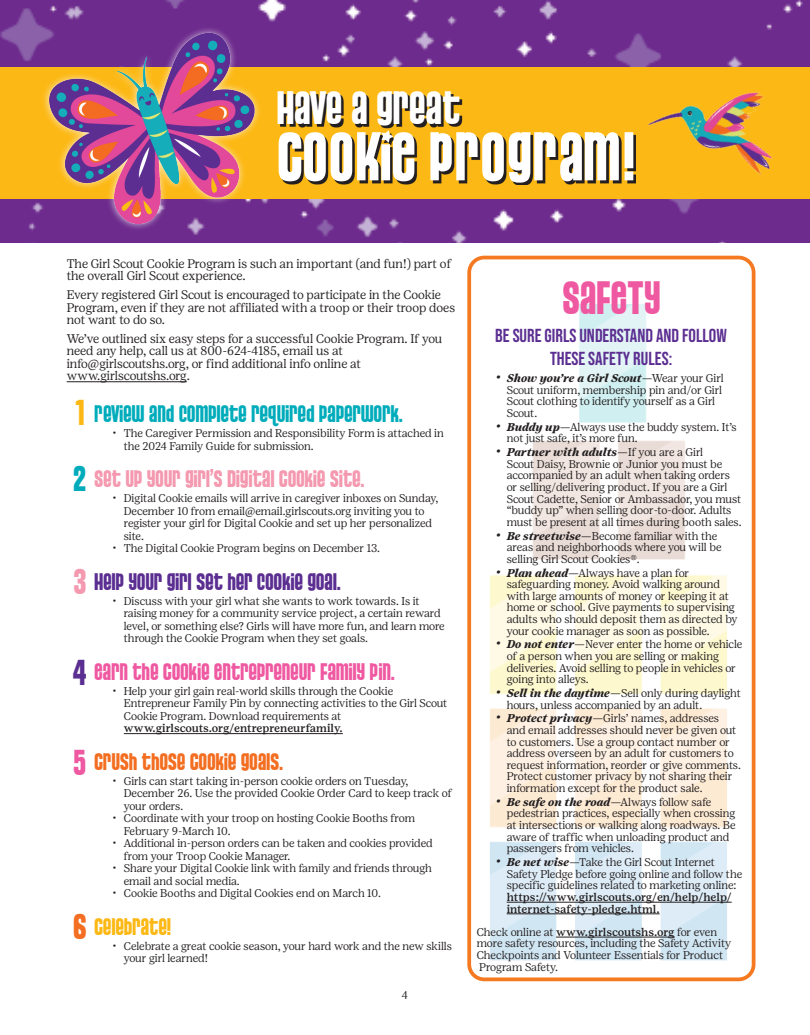
<style>
.page{position:relative;width:810px;height:1035px;background:#fff}
.page>*{position:absolute;margin:0;border:0;box-sizing:border-box;transform-origin:0 0}
.t1{font:72.5px "Pussycat Snickers";color:#fff}
.t2{font:48.75px "Pussycat Snickers";color:#fff}
.t3{font:48.75px "Pussycat Snickers";color:#ef59a1}
.t4{font:37.5px "Pussycat Snickers";color:#fcb814}
.t5{font:37.5px "Pussycat Snickers";color:#00acbb}
.t6{font:37.5px "Pussycat Snickers";color:#f499af}
.t7{font:37.5px "Pussycat Snickers";color:#5b2e91}
.t8{font:37.5px "Pussycat Snickers";color:#ef59a1}
.t9{font:37.5px "Pussycat Snickers";color:#f36e21}
.t10{font:25px "Pussycat Snickers";color:#00acbb}
.t11{font:25px "Pussycat Snickers";color:#ef59a1}
.t12{font:25px "Pussycat Snickers";color:#f499af}
.t13{font:25px "Pussycat Snickers";color:#5b2e91}
.t14{font:25px "Pussycat Snickers";color:#f36e21}
.t15{font:25px "Pussycat Snickers";color:#fcb814}
.t16{font:18.75px/22.5px "Bebas Neue";color:#5b2e91;text-align:center}
.t17{font:300 12.5px/12.5px "Girl Scout Display";color:#231f20}
.t18{font:300 11.25px/11.6px "Girl Scout Display";color:#231f20}
.t19{font:500 11.25px/11.6px "Girl Scout Text";color:#231f20}
.t20{font:italic 700 11.25px "Girl Scout Text";color:#231f20}
.s1{font-family:"Girl Scout Display";font-weight:300;font-style:normal}
.s2{font-family:"Girl Scout Text";font-weight:700;font-style:italic}
.s3{font-family:"Girl Scout Text";font-weight:500}
</style>
<div class="page">
<img style="left:490px;top:304px;width:242px;height:657px">
<hr style="left:67px;top:381px;width:120px;height:1px;background:#231f20">
<hr style="left:124px;top:733px;width:219px;height:1px;background:#231f20">
<hr style="left:507px;top:902px;width:225px;height:1px;background:#231f20">
<hr style="left:507px;top:914px;width:153px;height:1px;background:#231f20">
<hr style="left:556px;top:937px;width:119px;height:1px;background:#231f20">
<div style="left:467px;top:256px;width:289px;height:725px;border:4px solid #f47921;border-radius:15px"></div>
<img style="left:0;top:0;width:810px;height:243px">
<div style="left:0;top:68px;width:810px;height:131px;background:#fcb814"></div>
<svg style="left:280px;top:94px;width:342px;height:91px"></svg>
<img style="left:28px;top:6px;width:250px;height:237px">
<img style="left:624px;top:41px;width:184px;height:184px">
<h2 class="t2" style="left:276px;top:81px;width:185px">HAVE A GREAT</h2>
<h1 class="t1" style="left:276px;top:117px;width:359px">COOKIE PROGRAM!</h1>
<p class="t17" style="left:67px;top:257px;width:386px">The Girl Scout Cookie Program is such an important (and fun!) part of the overall Girl Scout experience.</p>
<p class="t17" style="left:67px;top:289px;width:390px">Every registered Girl Scout is encouraged to participate in the Cookie<br>Program, even if they are not affiliated with a troop or their troop does not want to do so.</p>
<p class="t17" style="left:67px;top:332px;width:377px">We’ve outlined six easy steps for a successful Cookie Program. If you need any help, call us at 800-624-4185, email us at info@girlscoutshs.org, or find additional info online at www.girlscoutshs.org.</p>
<h3 class="t10" style="left:94px;top:400px;width:310px">REVIEW AND COMPLETE REQUIRED PAPERWORK.</h3>
<p class="t18" style="left:124px;top:427px;width:322px;line-height:12.5px;text-indent:-11px">• The Caregiver Permission and Responsibility Form is attached in the 2024 Family Guide for submission.</p>
<h3 class="t12" style="left:94px;top:465px;width:272px">SET UP YOUR GIRL’S DIGITAL COOKIE SITE.</h3>
<p class="t18" style="left:124px;top:492px;width:316px;line-height:12.5px;text-indent:-11px">• Digital Cookie emails will arrive in caregiver inboxes on Sunday, December 10 from email@email.girlscouts.org inviting you to register your girl for Digital Cookie and set up her personalized site.</p>
<p class="t18" style="left:113px;top:543px;width:269px">• The Digital Cookie Program begins on December 13.</p>
<h3 class="t13" style="left:94px;top:568px;width:248px">HELP YOUR GIRL SET HER COOKIE GOAL.</h3>
<p class="t18" style="left:124px;top:595px;width:322px;line-height:12.5px;text-indent:-11px">• Discuss with your girl what she wants to work towards. Is it raising money for a community service project, a certain reward level, or something else? Girls will have more fun, and learn more through the Cookie Program when they set goals.</p>
<h3 class="t11" style="left:94px;top:658px;width:302px">EARN THE COOKIE ENTREPRENEUR FAMILY PIN.</h3>
<p class="t18" style="left:124px;top:685px;width:325px;line-height:12.5px;text-indent:-11px">• Help your girl gain real-world skills through the Cookie<br>Entrepreneur Family Pin by connecting activities to the Girl Scout<br>Cookie Program. Download requirements at</p>
<p class="t19" style="left:124px;top:723px;width:221px">www.girlscouts.org/entrepreneurfamily.</p>
<h3 class="t14" style="left:94px;top:748px;width:190px">CRUSH THOSE COOKIE GOALS.</h3>
<p class="t18" style="left:124px;top:775px;width:330px;line-height:12.5px;text-indent:-11px">• Girls can start taking in-person cookie orders on Tuesday,<br>December 26. Use the provided Cookie Order Card to keep track of your orders.</p>
<p class="t18" style="left:124px;top:812px;width:293px;line-height:12.5px;text-indent:-11px">• Coordinate with your troop on hosting Cookie Booths from<br>February 9-March 10.</p>
<p class="t18" style="left:124px;top:837px;width:310px;line-height:12.5px;text-indent:-11px">• Additional in-person orders can be taken and cookies provided from your Troop Cookie Manager.</p>
<p class="t18" style="left:124px;top:862px;width:310px;line-height:12.5px;text-indent:-11px">• Share your Digital Cookie link with family and friends through email and social media.</p>
<p class="t18" style="left:113px;top:888px;width:270px">• Cookie Booths and Digital Cookies end on March 10.</p>
<h3 class="t15" style="left:94px;top:913px;width:78px">CELEBRATE!</h3>
<p class="t18" style="left:124px;top:940px;width:330px;line-height:12.5px;text-indent:-11px">• Celebrate a great cookie season, your hard work and the new skills your girl learned!</p>
<h3 class="t4" style="left:74px;top:392px;width:11px">1</h3>
<h3 class="t5" style="left:73px;top:458px;width:15px">2</h3>
<h3 class="t6" style="left:73px;top:561px;width:14px">3</h3>
<h3 class="t7" style="left:72px;top:652px;width:16px">4</h3>
<h3 class="t8" style="left:73px;top:742px;width:14px">5</h3>
<h3 class="t9" style="left:72px;top:906px;width:15px">6</h3>
<p class="t18" style="left:402px;top:990px;width:8px">4</p>
<h2 class="t3" style="left:561px;top:271px;width:101px">SAFETY</h2>
<h3 class="t16" style="left:495px;top:324px;width:233px">BE SURE GIRLS UNDERSTAND AND FOLLOW<br>THESE SAFETY RULES:</h3>
<p class="t20" style="left:495px;top:372px;width:230px">• Show you’re a Girl Scout<span class="s1">—Wear your Girl</span></p>
<p class="t18" style="left:507px;top:384px;width:217px">Scout uniform, membership pin and/or Girl<br>Scout clothing to identify yourself as a Girl<br>Scout.</p>
<p class="t18" style="left:507px;top:421px;width:231px;text-indent:-11px"><span class="s2">• Buddy up</span>—Always use the buddy system. It’s not just safe, it’s more fun.</p>
<p class="t20" style="left:495px;top:446px;width:209px">• Partner with adults<span class="s1">—If you are a Girl</span></p>
<p class="t18" style="left:507px;top:458px;width:236px">Scout Daisy, Brownie or Junior you must be accompanied by an adult when taking orders or selling/delivering product. If you are a Girl Scout Cadette, Senior or Ambassador, you must “buddy up” when selling door-to-door. Adults must be present at all times during booth sales.</p>
<p class="t18" style="left:507px;top:530px;width:216px;text-indent:-11px"><span class="s2">• Be streetwise</span>—Become familiar with the areas and neighborhoods where you will be selling Girl Scout Cookies®.</p>
<p class="t18" style="left:507px;top:567px;width:232px;text-indent:-11px"><span class="s2">• Plan ahead</span>—Always have a plan for safeguarding money. Avoid walking around with large amounts of money or keeping it at home or school. Give payments to supervising adults who should deposit them as directed by your cookie manager as soon as possible.</p>
<p class="t18" style="left:507px;top:639px;width:237px;text-indent:-11px"><span class="s2">• Do not enter</span>—Never enter the home or vehicle of a person when you are selling or making deliveries. Avoid selling to people in vehicles or going into alleys.</p>
<p class="t18" style="left:507px;top:687px;width:236px;text-indent:-11px"><span class="s2">• Sell in the daytime</span>—Sell only during daylight hours, unless accompanied by an adult.</p>
<p class="t18" style="left:507px;top:713px;width:236px;text-indent:-11px"><span class="s2">• Protect privacy</span>—Girls’ names, addresses and email addresses should never be given out to customers. Use a group contact number or address overseen by an adult for customers to request information, reorder or give comments.<br>Protect customer privacy by not sharing their information except for the product sale.</p>
<p class="t18" style="left:507px;top:796px;width:230px;text-indent:-11px"><span class="s2">• Be safe on the road</span>—Always follow safe pedestrian practices, especially when crossing at intersections or walking along roadways. Be aware of traffic when unloading product and passengers from vehicles.</p>
<p class="t18" style="left:507px;top:856px;width:237px;text-indent:-11px"><span class="s2">• Be net wise</span>—Take the Girl Scout Internet<br>Safety Pledge before going online and follow the specific guidelines related to marketing online:</p>
<p class="t19" style="left:507px;top:891px;width:226px">https://www.girlscouts.org/en/help/help/ internet-safety-pledge.html.</p>
<p class="t18" style="left:477px;top:926px;width:256px">Check online at <span class="s3">www.girlscoutshs.org</span> for even more safety resources, including the Safety Activity Checkpoints and Volunteer Essentials for Product Program Safety.</p>
</div>
